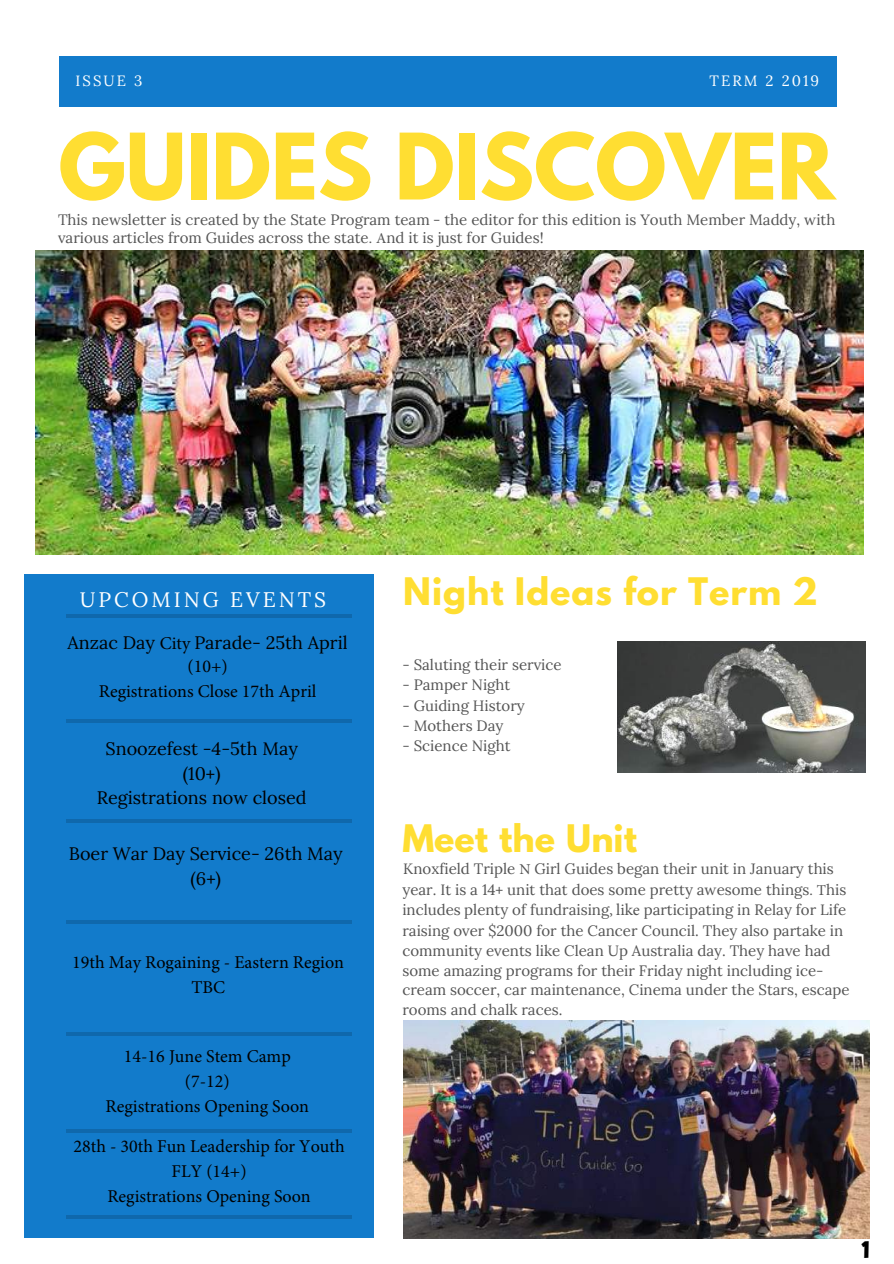
<style>
.page{position:relative;width:894px;height:1264px;background:#fff}
.page>*{position:absolute;margin:0;border:0;box-sizing:border-box;transform-origin:0 0}
.t1{font:700 81px "League Spartan";color:#ffde32}
.t2{font:700 33.6px "League Spartan";letter-spacing:.03em;color:#ffde32}
.t3{font:700 33.6px "League Spartan";color:#ffde32}
.t4{font:21px "Lora";letter-spacing:.14em;color:#fff}
.t5{font:21px "Adumu";color:#000}
.t6{font:18px/24.8px "Minion Pro";color:#000;text-align:center}
.t7{font:18px/24.8px "Lora";color:#000;text-align:center}
.t8{font:15px/19.6px "Lora";color:#545454}
.t9{font:14.85px "Lora";letter-spacing:.14em;color:#fff}
.s1{font-family:"Minion Pro"}
.s2{font-family:"Minion Pro";font-size:16.5px}
</style>
<div class="page">
<div style="left:59px;top:56px;width:777px;height:51px;background:#127bcb"></div>
<div style="left:25px;top:574px;width:348px;height:663px;background:#127bcb"></div>
<hr style="left:67px;top:614px;width:284px;height:3px;background:#000">
<hr style="left:67px;top:719px;width:284px;height:3px;background:#000">
<hr style="left:67px;top:819px;width:284px;height:3px;background:#000">
<hr style="left:67px;top:920px;width:284px;height:3px;background:#000">
<img style="left:35px;top:250px;width:828px;height:304px">
<hr style="left:67px;top:1032px;width:284px;height:3px;background:#000">
<svg style="left:67px;top:1215px;width:284px;height:3px"></svg>
<hr style="left:67px;top:1129px;width:284px;height:3px;background:#000">
<img style="left:403px;top:1020px;width:466px;height:217px">
<img style="left:617px;top:641px;width:247px;height:131px">
<p class="t9" style="left:75px;top:71px;width:69px">ISSUE 3</p>
<p class="t9" style="left:709px;top:71px;width:111px">TERM 2 2019</p>
<h1 class="t1" style="left:58px;top:127px;width:777px">GUIDES DISCOVER</h1>
<p class="t8" style="left:58px;top:211px;width:778px;line-height:18px">This newsletter is created by the State Program team - the editor for this edition is Youth Member Maddy, with various articles from Guides across the state<span class="s1">. A</span>nd it is just for Guides!</p>
<h3 class="t4" style="left:80px;top:586px;width:248px">UPCOMING EVENTS</h3>
<p class="t7" style="left:68px;top:630px;width:281px">Anzac Day <span class="s1">City</span> Parade- 25th April</p>
<p class="t6" style="left:99px;top:654px;width:219px">(10+)<br>Registrations Close 17th April</p>
<p class="t7" style="left:97px;top:736px;width:211px">Snoozefest -4-5th May (10+)<br>Registrations now closed</p>
<p class="t7" style="left:69px;top:841px;width:275px">Boer War Day Service- 26th May (6+)</p>
<p class="t6" style="left:72px;top:950px;width:273px">19th May Rogaining - Eastern Region<br>TBC</p>
<p class="t6" style="left:106px;top:1044px;width:205px">14-16 June Stem Camp (7-12)<br>Registrations Opening Soon</p>
<p class="t6" style="left:74px;top:1134px;width:272px">28th - 30th Fun Leadership for Youth<br>FLY (14+)<br>Registrations Opening Soon</p>
<h2 class="t2" style="left:403px;top:575px;width:416px">Night Ideas for Term 2</h2>
<p class="t8" style="left:402px;top:655px;width:161px">- Saluting their service</p>
<p class="t8" style="left:402px;top:675px;width:109px">- Pamper Night</p>
<p class="t8" style="left:402px;top:695px;width:124px">- Guiding History</p>
<p class="t8" style="left:402px;top:715px;width:103px">- Mothers Day</p>
<p class="t8" style="left:402px;top:736px;width:110px">- Science Night</p>
<h2 class="t3" style="left:402px;top:821px;width:236px">Meet the Unit</h2>
<p class="t8" style="left:402px;top:858px;width:445px;line-height:20.1px">Knoxfield Triple <span class="s1">N</span> Girl Guides began their unit in January this year. It is a 14+ unit that does some pretty awesome things<span class="s1">. T</span>his includes plenty of fundraising<span class="s1">,</span> <span class="s2">like</span> participating in Relay for Life</p>
<p class="t8" style="left:402px;top:921px;width:448px">raising over $2000 for the Cancer Council. They also partake in community events like Clean Up Australia day. They have had some amazing programs for their Friday night including ice&shy;cream soccer, car maintenance, Cinema under the Stars, escape rooms and chalk races.</p>
<h3 class="t5" style="left:861px;top:1231px;width:10px">1</h3>
</div>
